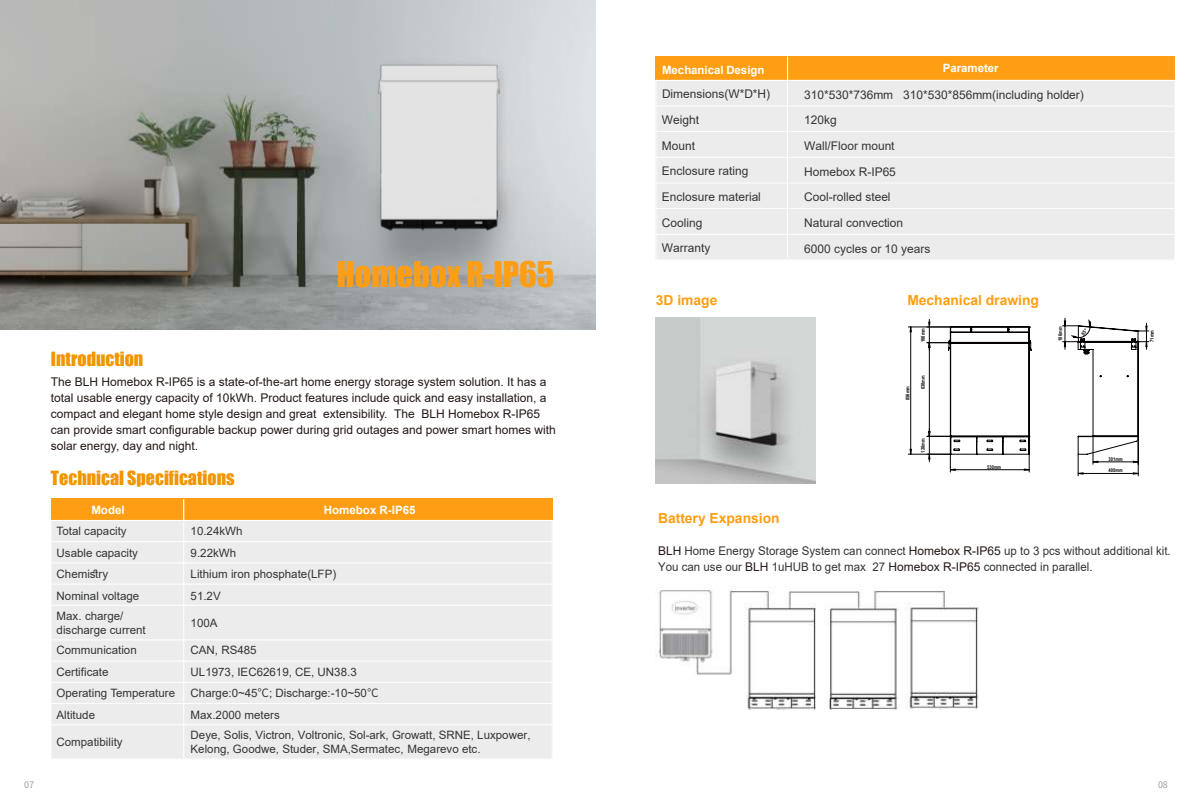
<style>
.page{position:relative;width:1191px;height:808px;background:#fff}
.page>*{position:absolute;margin:0;border:0;box-sizing:border-box;transform-origin:0 0}
.t1{font:32.5px "Impact";color:#ff9e13}
.t2{font:18px "Impact";color:#f19500}
.t3{font:700 13.8px "Arial";color:#ff9e13}
.t4{font:12px/16px "Arial";color:#231815}
.t5{font:11.9px/25.6px "Arial";color:#333535}
.t6{font:11.9px/16px "Arial";color:#333535;scale:.96 1}
.t7{font:11.5px/21.5px "Arial";color:#333535}
.t8{font:700 11.5px "Arial";color:#fff}
.t9{font:700 11.4px "Arial";color:#fff}
.t10{font:9px "Source Han Sans CN";color:#9c9c9d}
.t11{font:700 5.2px "Arial Narrow";color:#040000;scale:.96 1}
.t12{font:700 5.1px "Arial Narrow";color:#040000;scale:.96 1}
.s1{font-family:"Source Han Sans CN"}
.s2{font-size:12px;color:#231815}
</style>
<div class="page">
<div style="left:51px;top:498px;width:501px;height:22px;background:#ff9e13"></div>
<img style="left:0;top:0;width:595px;height:329px">
<div style="left:51px;top:520px;width:501px;height:239px;background:#ececed"></div>
<hr style="left:51px;top:724px;width:501px;height:1px;background:#fff">
<hr style="left:51px;top:703px;width:501px;height:1px;background:#fff">
<hr style="left:51px;top:682px;width:501px;height:1px;background:#fff">
<hr style="left:51px;top:661px;width:501px;height:1px;background:#fff">
<hr style="left:51px;top:640px;width:501px;height:1px;background:#fff">
<hr style="left:51px;top:605px;width:501px;height:1px;background:#fff">
<hr style="left:51px;top:584px;width:501px;height:1px;background:#fff">
<hr style="left:51px;top:563px;width:501px;height:1px;background:#fff">
<hr style="left:51px;top:541px;width:501px;height:1px;background:#fff">
<hr style="left:51px;top:520px;width:501px;height:1px;background:#fff">
<hr style="left:183px;top:499px;width:1px;height:260px;background:#fff">
<img style="left:304px;top:43px;width:270px;height:218px">
<img style="left:656px;top:318px;width:159px;height:166px">
<div style="left:656px;top:57px;width:519px;height:24px;background:#ff9e13"></div>
<div style="left:656px;top:80px;width:519px;height:180px;background:#ececed"></div>
<div style="left:655px;top:80px;width:520px;height:180px;border:1px solid #fff"></div>
<hr style="left:656px;top:234px;width:519px;height:1px;background:#fff">
<hr style="left:656px;top:208px;width:519px;height:1px;background:#fff">
<hr style="left:656px;top:183px;width:519px;height:1px;background:#fff">
<hr style="left:656px;top:157px;width:519px;height:1px;background:#fff">
<hr style="left:656px;top:131px;width:519px;height:1px;background:#fff">
<hr style="left:656px;top:106px;width:519px;height:1px;background:#fff">
<hr style="left:656px;top:80px;width:519px;height:1px;background:#fff">
<hr style="left:787px;top:57px;width:1px;height:201px;background:#fff">
<img style="left:656px;top:587px;width:322px;height:123px">
<hr style="left:908px;top:327px;width:42px;height:1px;background:#040000">
<hr style="left:908px;top:454px;width:42px;height:1px;background:#040000">
<svg style="left:909px;top:326px;width:3px;height:129px"></svg>
<svg style="left:927px;top:319px;width:105px;height:153px"></svg>
<svg style="left:1062px;top:318px;width:86px;height:158px"></svg>
<h2 class="t2" style="left:51px;top:352px;width:94px">Introduction</h2>
<h1 class="t1" style="left:337px;top:260px;width:219px">Homebox R-IP65</h1>
<p class="t4" style="left:51px;top:375px;width:506px">The BLH Homebox R-IP65 is a state-of-the-art home energy storage system solution. It has a total usable energy capacity of 10kWh. Product features include quick and easy installation, a compact and elegant home style design and great extensibility. The BLH Homebox R-IP65 can provide smart configurable backup power during grid outages and power smart homes with solar energy, day and night.</p>
<h2 class="t2" style="left:51px;top:470px;width:185px">Technical Specifications</h2>
<p class="t8" style="left:91px;top:505px;width:35px">Model</p>
<p class="t8" style="left:324px;top:505px;width:93px">Homebox R-IP65</p>
<p class="t7" style="left:57px;top:521px;width:84px">Total capacity<br>Usable capacity<br>Chemistry<br>Nominal voltage</p>
<p class="t7" style="left:57px;top:610px;width:91px;line-height:13.9px">Max. charge/ discharge current</p>
<p class="t7" style="left:57px;top:640px;width:120px">Communication<br>Certificate<br>Operating Temperature<br>Altitude</p>
<p class="t7" style="left:56px;top:732px;width:68px">Compatibility</p>
<p class="t7" style="left:191px;top:521px;width:53px">10.24kWh</p>
<p class="t7" style="left:191px;top:543px;width:47px">9.22kWh</p>
<p class="t7" style="left:191px;top:564px;width:147px">Lithium iron phosphate(LFP)</p>
<p class="t7" style="left:191px;top:613px;width:28px">100A</p>
<p class="t7" style="left:191px;top:586px;width:32px">51.2V</p>
<p class="t7" style="left:191px;top:640px;width:68px">CAN, RS485</p>
<p class="t7" style="left:191px;top:662px;width:189px">UL1973, IEC62619, CE, UN38.3<br>Charge:0~45<span class="s1">℃</span>; Discharge:-10~50<span class="s1">℃<br></span>Max.2000 meters</p>
<p class="t7" style="left:191px;top:729px;width:341px;line-height:13.8px">Deye, Solis, Victron, Voltronic, Sol-ark, Growatt, SRNE, Luxpower,<br>Kelong, Goodwe, Studer, SMA,Sermatec, Megarevo etc.</p>
<p class="t9" style="left:942px;top:64px;width:57px">Parameter</p>
<p class="t9" style="left:662px;top:65px;width:104px">Mechanical Design</p>
<p class="t5" style="left:662px;top:82px;width:110px">Dimensions(W*D*H)<br>Weight<br>Mount<br>Enclosure rating<br>Enclosure material<br>Cooling<br>Warranty</p>
<p class="t5" style="left:804px;top:83px;width:281px">310*530*736mm 310*530*856mm(including holder)<br>120kg<br>Wall/Floor mount<br>Homebox R-IP65<br>Cool-rolled steel<br>Natural convection<br>6000 cycles or 10 years</p>
<p class="t3" style="left:656px;top:294px;width:63px">3D image</p>
<p class="t3" style="left:907px;top:294px;width:133px">Mechanical drawing</p>
<p class="t12" style="left:920px;top:342px;width:16px;rotate:-90deg">106mm</p>
<p class="t12" style="left:905px;top:400px;width:16px;rotate:-90deg">856mm</p>
<p class="t12" style="left:920px;top:389px;width:16px;rotate:-90deg">630mm</p>
<p class="t12" style="left:920px;top:452px;width:16px;rotate:-90deg">120mm</p>
<p class="t12" style="left:987px;top:464px;width:16px">530mm</p>
<p class="t11" style="left:1057px;top:341px;width:16px;rotate:-90deg">106mm</p>
<p class="t11" style="left:1149px;top:342px;width:14px;rotate:-90deg">71mm</p>
<p class="t11" style="left:1108px;top:456px;width:16px">301mm</p>
<p class="t11" style="left:1108px;top:467px;width:16px">400mm</p>
<p class="t3" style="left:658px;top:513px;width:123px">Battery Expansion</p>
<p class="t6" style="left:658px;top:544px;width:536px"><span class="s2">BLH</span> Home Energy Storage System can connect <span class="s2">Homebox R-IP65</span> up to 3 pcs without additional kit.<br>You can use our <span class="s2">BLH</span> 1uHUB to get max 27 <span class="s2">Homebox R-IP65</span> connected in parallel.</p>
<p class="t10" style="left:24px;top:780px;width:11px">07</p>
<p class="t10" style="left:1158px;top:780px;width:11px">08</p>
</div>
